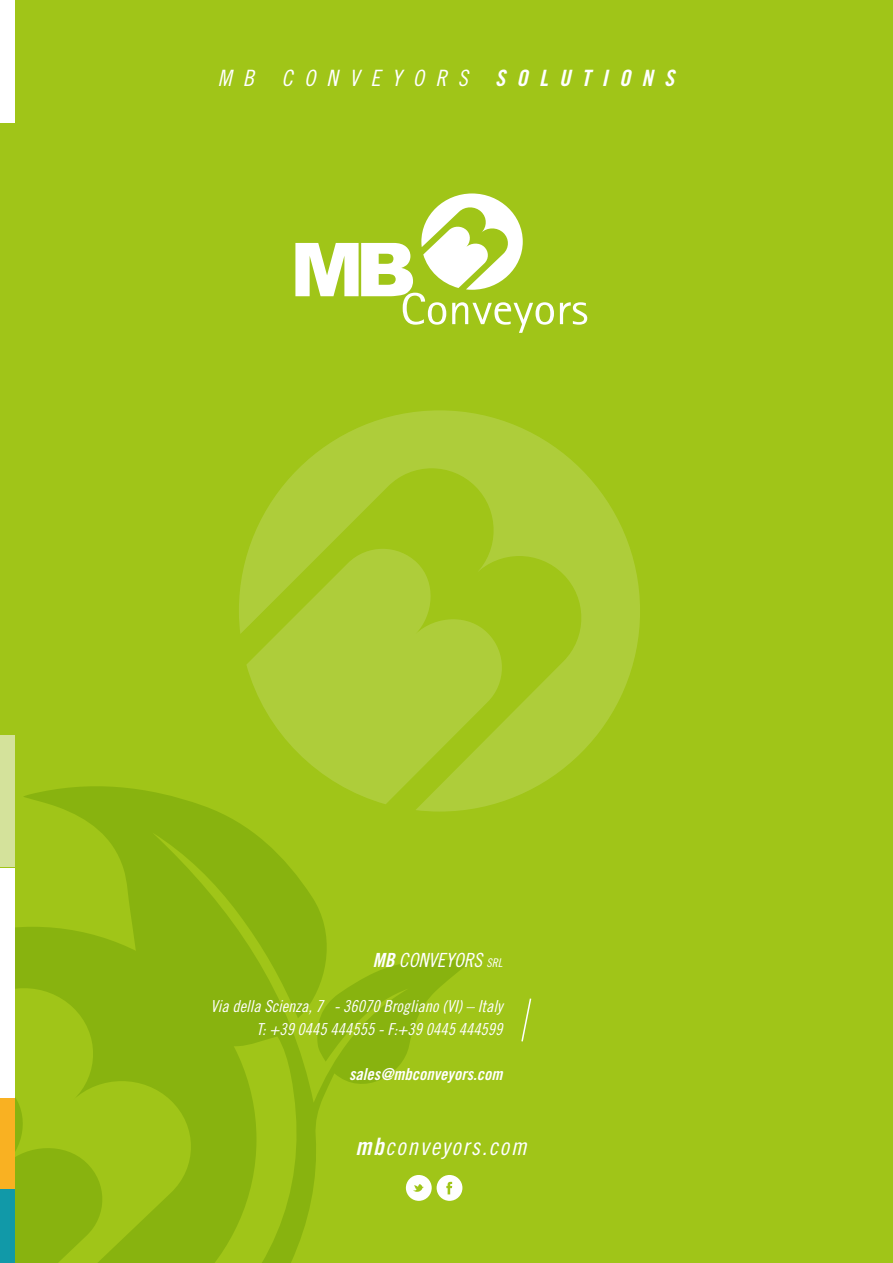
<style>
.page{position:relative;width:893px;height:1263px;background:#a0c518}
.page>*{position:absolute;margin:0;border:0;box-sizing:border-box;transform-origin:0 0}
.t1{font:24px "Trade Gothic LT Std Cn 18 Obl";letter-spacing:.07em;color:#fff}
.t2{font:22.5px "Trade Gothic LT Std Cn 18 Obl";letter-spacing:.5em;color:#fff}
.t3{font:19.5px "Trade Gothic LT Std Cn 18 Obl";color:#fff}
.t4{font:16.5px/22.5px "Trade Gothic LT Std Cn 18 Obl";color:#fff;text-align:right}
.t5{font:16.5px "Trade Gothic LT Std Bd Cn 20 Obl";color:#fff}
.s1{font-family:"Trade Gothic LT Std Bd Cn 20 Obl"}
.s2{font-size:12px}
</style>
<div class="page">
<svg style="left:24px;top:786px;width:446px;height:477px"></svg>
<svg style="left:15px;top:927px;width:241px;height:336px;fill:#88b30f"></svg>
<svg style="left:560px;top:302px;width:27px;height:23px"></svg>
<svg style="left:295px;top:193px;width:259px;height:140px"></svg>
<svg style="left:406px;top:1175px;width:56px;height:26px"></svg>
<svg style="left:239px;top:410px;width:401px;height:401px;fill:#aecd3a"></svg>
<svg style="left:521px;top:998px;width:11px;height:44px"></svg>
<div style="left:0;top:0;width:15px;height:123px;background:#fff"></div>
<div style="left:0;top:1174px;width:15px;height:89px;background:#1199a8"></div>
<div style="left:0;top:1086px;width:15px;height:102px;background:#f9b122"></div>
<div style="left:0;top:868px;width:15px;height:229px;background:#fff"></div>
<div style="left:0;top:735px;width:15px;height:132px;background:#d4e29b"></div>
<h2 class="t2" style="left:218px;top:64px;width:458px">MB CONVEYORS <span class="s1">SOLUTIONS</span></h2>
<p class="t3" style="left:373px;top:949px;width:131px"><span class="s1">MB</span> CONVEYORS <span class="s2">SRL</span></p>
<p class="t4" style="left:210px;top:995px;width:294px">Via della Scienza, 7 - 36070 Brogliano (VI) – Italy<br>T: +39 0445 444555 - F:+39 0445 444599</p>
<p class="t5" style="left:349px;top:1064px;width:155px">sales@mbconveyors.com</p>
<h1 class="t1" style="left:355px;top:1132px;width:173px"><span class="s1">mb</span>conveyors.com</h1>
</div>
